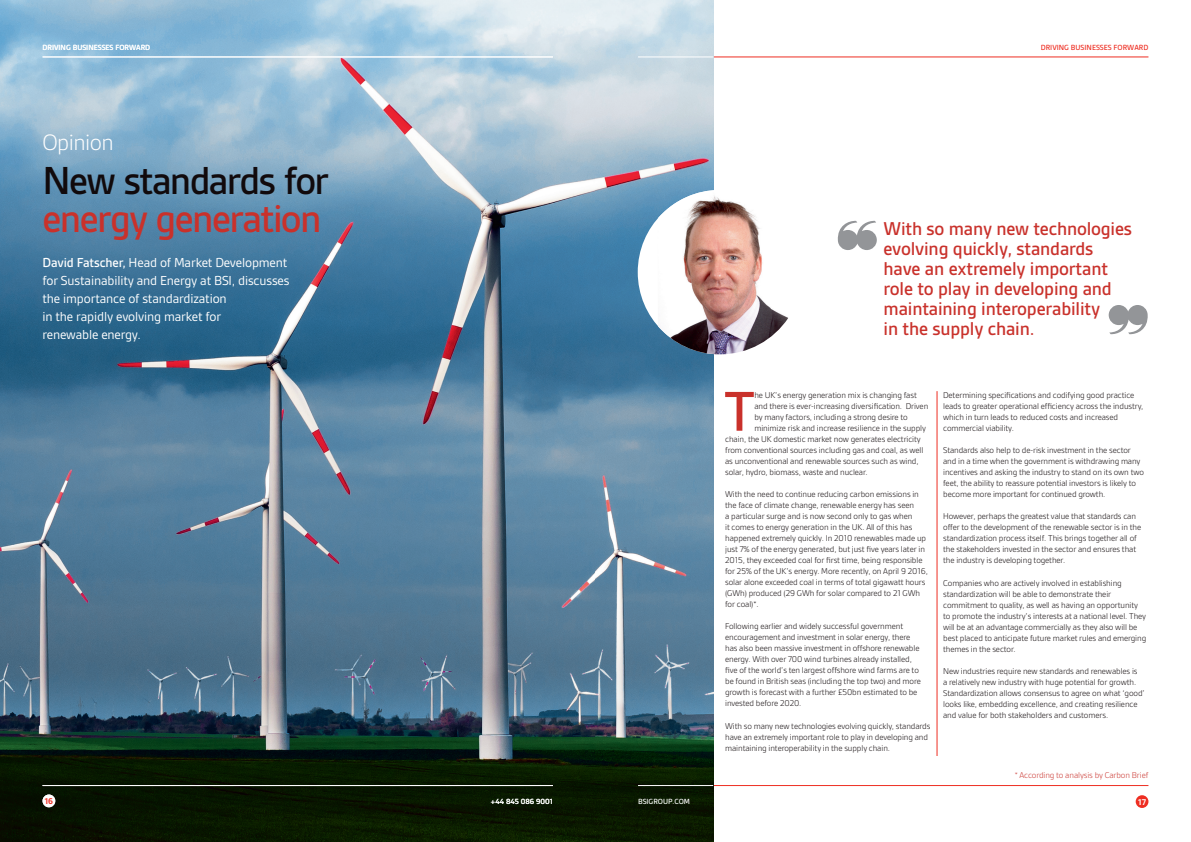
<style>
.page{position:relative;width:1191px;height:842px;background:#fff}
.page>*{position:absolute;margin:0;border:0;box-sizing:border-box;transform-origin:0 0}
.t1{font:500 60.2px "BSI Gesta";color:#c9312b}
.t2{font:500 42px "BSI Gesta";letter-spacing:-.04em;color:#c9312b}
.t3{font:500 42px "BSI Gesta";letter-spacing:-.04em;color:#110a0c}
.t4{font:300 24px "BSI Gesta";letter-spacing:-.025em;color:#fff}
.t5{font:500 20px/20px "BSI Gesta";letter-spacing:-.01em;color:#c9312b}
.t6{font:14px/18px "BSI Gesta";letter-spacing:-.01em;color:#fff}
.t7{font:300 9px/11px "BSI Gesta";letter-spacing:-.01em;color:#110a0c}
.t8{font:300 9px "BSI Gesta";letter-spacing:-.01em;color:#c9312b}
.t9{font:700 9px "BSI Gesta";color:#ee2e22}
.t10{font:700 9px "BSI Gesta";color:#fff}
.t11{font:500 8px "BSI Gesta";color:#fff}
.t12{font:500 8px "BSI Gesta";color:#ee2e22}
.s1{font-weight:500}
</style>
<div class="page">
<img style="left:0;top:0;width:713px;height:842px">
<hr style="left:936px;top:391px;width:1px;height:365px;background:#ee2e22">
<svg style="left:837px;top:220px;width:39px;height:30px"></svg>
<svg style="left:1108px;top:305px;width:40px;height:29px"></svg>
<hr style="left:638px;top:57px;width:510px;height:1px;background:#ee2e22">
<hr style="left:638px;top:785px;width:510px;height:1px;background:#ee2e22">
<div style="left:1135px;top:795px;width:13px;height:13px;background:#ee2e22;border-radius:50%"></div>
<hr style="left:43px;top:57px;width:510px;height:1px;background:#fff">
<hr style="left:43px;top:785px;width:510px;height:1px;background:#fff">
<div style="left:43px;top:794px;width:12px;height:13px;background:#fff;border-radius:50%"></div>
<div style="left:638px;top:190px;width:164px;height:164px;background:#fff;border-radius:50%"></div>
<img style="left:658px;top:190px;width:130px;height:164px">
<hr style="left:638px;top:57px;width:75px;height:1px;background:#fff">
<hr style="left:638px;top:785px;width:75px;height:1px;background:#fff">
<p class="t11" style="left:43px;top:43px;width:109px">DRIVING BUSINESSES FORWARD</p>
<h3 class="t4" style="left:43px;top:129px;width:73px">Opinion</h3>
<h2 class="t3" style="left:43px;top:157px;width:288px">New standards for</h2>
<h2 class="t2" style="left:43px;top:195px;width:280px">energy generation</h2>
<h3 class="t6" style="left:43px;top:253px;width:249px"><span class="s1">David Fatscher,</span> Head of Market Development for Sustainability and Energy at BSI, discusses the importance of standardization<br>in the rapidly evolving market for<br>renewable energy.</h3>
<p class="t12" style="left:1040px;top:43px;width:109px">DRIVING BUSINESSES FORWARD</p>
<h3 class="t5" style="left:883px;top:218px;width:250px">With so many new technologies evolving quickly, standards have an extremely important role to play in developing and maintaining interoperability<br>in the supply chain.</h3>
<h1 class="t1" style="left:724px;top:379px;width:33px">T</h1>
<p class="t7" style="left:754px;top:389px;width:164px">he UK’s energy generation mix is changing fast</p>
<p class="t7" style="left:754px;top:400px;width:175px">and there is ever-increasing diversification. Driven</p>
<p class="t7" style="left:754px;top:411px;width:155px">by many factors, including a strong desire to</p>
<p class="t7" style="left:754px;top:422px;width:173px">minimize risk and increase resilience in the supply</p>
<p class="t7" style="left:725px;top:433px;width:197px">chain, the UK domestic market now generates electricity</p>
<p class="t7" style="left:725px;top:444px;width:200px">from conventional sources including gas and coal, as well</p>
<p class="t7" style="left:725px;top:455px;width:195px">as unconventional and renewable sources such as wind,</p>
<p class="t7" style="left:725px;top:466px;width:144px">solar, hydro, biomass, waste and nuclear.</p>
<p class="t7" style="left:725px;top:489px;width:204px">With the need to continue reducing carbon emissions in the face of climate change, renewable energy has seen<br>a particular surge and is now second only to gas when<br>it comes to energy generation in the UK. All of this has happened extremely quickly. In 2010 renewables made up just 7% of the energy generated, but just five years later in 2015, they exceeded coal for first time, being responsible for 25% of the UK’s energy. More recently, on April 9 2016, solar alone exceeded coal in terms of total gigawatt hours (GWh) produced (29 GWh for solar compared to 21 GWh for coal)*.</p>
<p class="t7" style="left:725px;top:621px;width:197px">Following earlier and widely successful government encouragement and investment in solar energy, there has also been massive investment in offshore renewable energy. With over 700 wind turbines already installed, five of the world’s ten largest offshore wind farms are to be found in British seas (including the top two) and more growth is forecast with a further £50bn estimated to be invested before 2020.</p>
<p class="t7" style="left:725px;top:720px;width:207px">With so many new technologies evolving quickly, standards have an extremely important role to play in developing and maintaining interoperability in the supply chain.</p>
<p class="t7" style="left:943px;top:389px;width:202px">Determining specifications and codifying good practice leads to greater operational efficiency across the industry, which in turn leads to reduced costs and increased commercial viability.</p>
<p class="t7" style="left:943px;top:445px;width:202px">Standards also help to de-risk investment in the sector and in a time when the government is withdrawing many incentives and asking the industry to stand on its own two feet, the ability to reassure potential investors is likely to become more important for continued growth.</p>
<p class="t7" style="left:943px;top:511px;width:200px">However, perhaps the greatest value that standards can offer to the development of the renewable sector is in the standardization process itself. This brings together all of the stakeholders invested in the sector and ensures that the industry is developing together.</p>
<p class="t7" style="left:943px;top:577px;width:204px">Companies who are actively involved in establishing standardization will be able to demonstrate their commitment to quality, as well as having an opportunity to promote the industry’s interests at a national level. They will be at an advantage commercially as they also will be best placed to anticipate future market rules and emerging themes in the sector.</p>
<p class="t7" style="left:943px;top:666px;width:203px">New industries require new standards and renewables is<br>a relatively new industry with huge potential for growth.<br>Standardization allows consensus to agree on what ‘good’ looks like, embedding excellence, and creating resilience and value for both stakeholders and customers.</p>
<p class="t8" style="left:1014px;top:770px;width:135px">* According to analysis by Carbon Brief</p>
<p class="t9" style="left:45px;top:796px;width:10px">16</p>
<p class="t10" style="left:1138px;top:797px;width:9px">17</p>
<p class="t11" style="left:490px;top:797px;width:64px">+44 845 086 9001</p>
<p class="t11" style="left:638px;top:797px;width:54px">BSIGROUP.COM</p>
</div>
